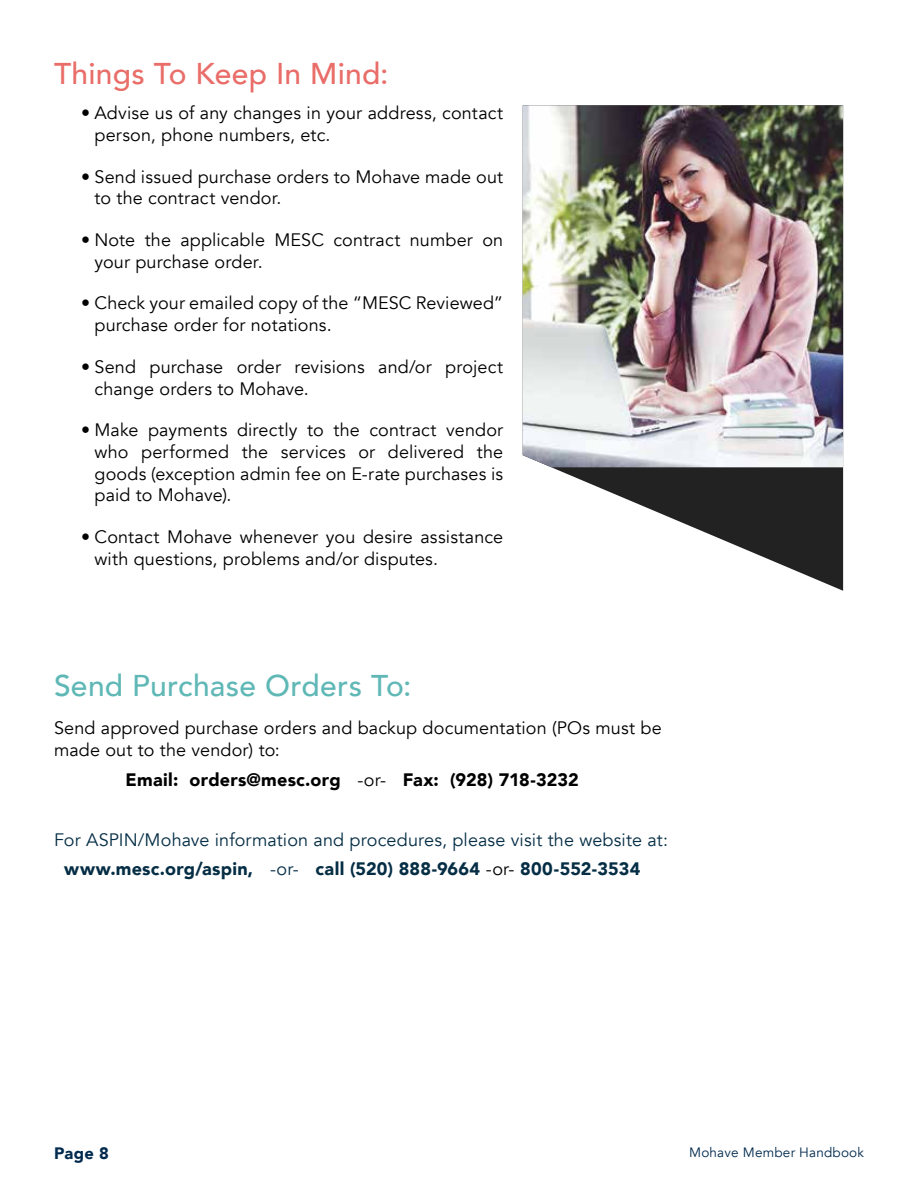
<style>
.page{position:relative;width:918px;height:1188px;background:#fff}
.page>*{position:absolute;margin:0;border:0;box-sizing:border-box;transform-origin:0 0}
.t1{font:500 30px "Avenir";letter-spacing:.01em;color:#5fb8b6}
.t2{font:500 30px "Avenir";letter-spacing:.01em;color:#e96d68}
.t3{font:18px/21.6px "Avenir";letter-spacing:.01em;color:#000}
.t4{font:18px/29.2px "Avenir";letter-spacing:.005em;color:#052e45}
.t5{font:900 18px "Avenir";letter-spacing:.01em;color:#000}
.t6{font:900 16.5px "Avenir";color:#002a4e}
.t7{font:13.5px "Avenir";letter-spacing:.015em;color:#002a4e}
.s1{font-weight:400}
.s2{font-weight:900}
.s3{color:#000}
</style>
<div class="page">
<svg style="left:551px;top:467px;width:292px;height:124px"></svg>
<img style="left:523px;top:105px;width:320px;height:362px">
<h1 class="t2" style="left:54px;top:48px;width:336px">Things To Keep In Mind:</h1>
<p class="t3" style="left:94px;top:102px;width:410px;text-indent:-14px">• Advise us of any changes in your address, contact person, phone numbers, etc.</p>
<p class="t3" style="left:94px;top:166px;width:410px;text-indent:-14px">• Send issued purchase orders to Mohave made out to the contract vendor.</p>
<p class="t3" style="left:94px;top:229px;width:410px;text-indent:-14px">• Note the applicable MESC contract number on your purchase order.</p>
<p class="t3" style="left:94px;top:293px;width:410px;text-indent:-14px">• Check your emailed copy of the “MESC Reviewed” purchase order for notations.</p>
<p class="t3" style="left:94px;top:356px;width:410px;text-indent:-14px">• Send purchase order revisions and/or project change orders to Mohave.</p>
<p class="t3" style="left:94px;top:420px;width:410px;text-align:justify;text-indent:-14px">• Make payments directly to the contract vendor who performed the services or delivered the goods (exception admin fee on E-rate purchases is paid to Mohave).</p>
<p class="t3" style="left:94px;top:526px;width:410px;text-indent:-14px">• Contact Mohave whenever you desire assistance with questions, problems and/or disputes.</p>
<h1 class="t1" style="left:54px;top:660px;width:359px">Send Purchase Orders To:</h1>
<p class="t3" style="left:54px;top:717px;width:609px;line-height:22.5px">Send approved purchase orders and backup documentation (POs must be made out to the vendor) to:</p>
<p class="t5" style="left:126px;top:764px;width:455px">Email: orders@mesc.org <span class="s1">-or-</span> Fax: (928) 718-3232</p>
<p class="t4" style="left:64px;top:825px;width:605px;text-indent:-10px">For ASPIN/Mohave information and procedures, please visit the website at: <span class="s2">www.mesc.org/aspin,</span> -or- <span class="s2">call (520) 888-9664</span> <span class="s3">-or-</span> <span class="s2">800-552-3534</span></p>
<p class="t6" style="left:54px;top:1139px;width:57px">Page 8</p>
<p class="t7" style="left:689px;top:1144px;width:176px">Mohave Member Handbook</p>
</div>
